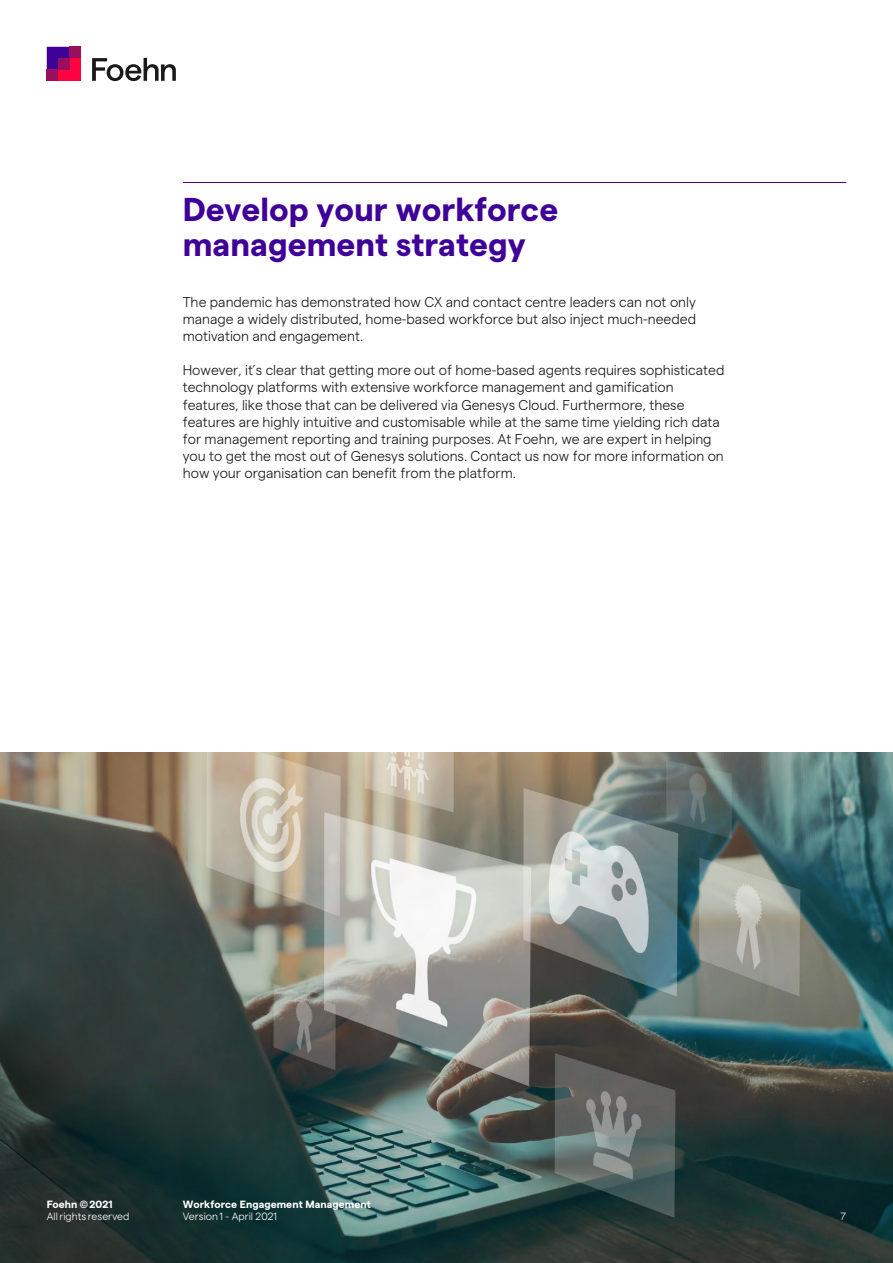
<style>
.page{position:relative;width:893px;height:1263px;background:#fff}
.page>*{position:absolute;margin:0;border:0;box-sizing:border-box;transform-origin:0 0}
.t1{font:700 33px/34.5px "Matter SQ";color:#3f0099}
.t2{font:300 14.25px/17.1px "Matter SQ";color:#191919;text-align:justify}
.t3{font:700 10.5px "Matter SQ";letter-spacing:.005em;color:#fff}
.t4{font:300 10.5px "Matter SQ";color:#fff}
</style>
<div class="page">
<img style="left:0;top:752px;width:893px;height:511px">
<svg style="left:92px;top:58px;width:84px;height:23px"></svg>
<svg style="left:47px;top:47px;width:34px;height:34px"></svg>
<div style="left:69px;top:47px;width:12px;height:11px;background:#9a0e5e"></div>
<div style="left:47px;top:69px;width:11px;height:12px;background:#9a0e5e"></div>
<hr style="left:183px;top:182px;width:663px;height:1px;background:#3f0099">
<h1 class="t1" style="left:183px;top:190px;width:377px">Develop your workforce management strategy</h1>
<p class="t2" style="left:183px;top:292px;width:515px">The pandemic has demonstrated how CX and contact centre leaders can not only manage a widely distributed, home-based workforce but also inject much-needed motivation and engagement.</p>
<p class="t2" style="left:183px;top:361px;width:543px;text-align:left">However, it’s clear that getting more out of home-based agents requires sophisticated technology platforms with extensive workforce management and gamification features, like those that can be delivered via Genesys Cloud. Furthermore, these features are highly intuitive and customisable while at the same time yielding rich data for management reporting and training purposes. At Foehn, we are expert in helping you to get the most out of Genesys solutions. Contact us now for more information on how your organisation can benefit from the platform.</p>
<p class="t3" style="left:47px;top:1197px;width:67px">Foehn ©2021</p>
<p class="t4" style="left:47px;top:1209px;width:84px">Allrights reserved</p>
<p class="t3" style="left:183px;top:1197px;width:190px">Workforce Engagement Management</p>
<p class="t4" style="left:183px;top:1209px;width:96px">Version 1 - April 2021</p>
<p class="t4" style="left:840px;top:1209px;width:7px">7</p>
</div>
